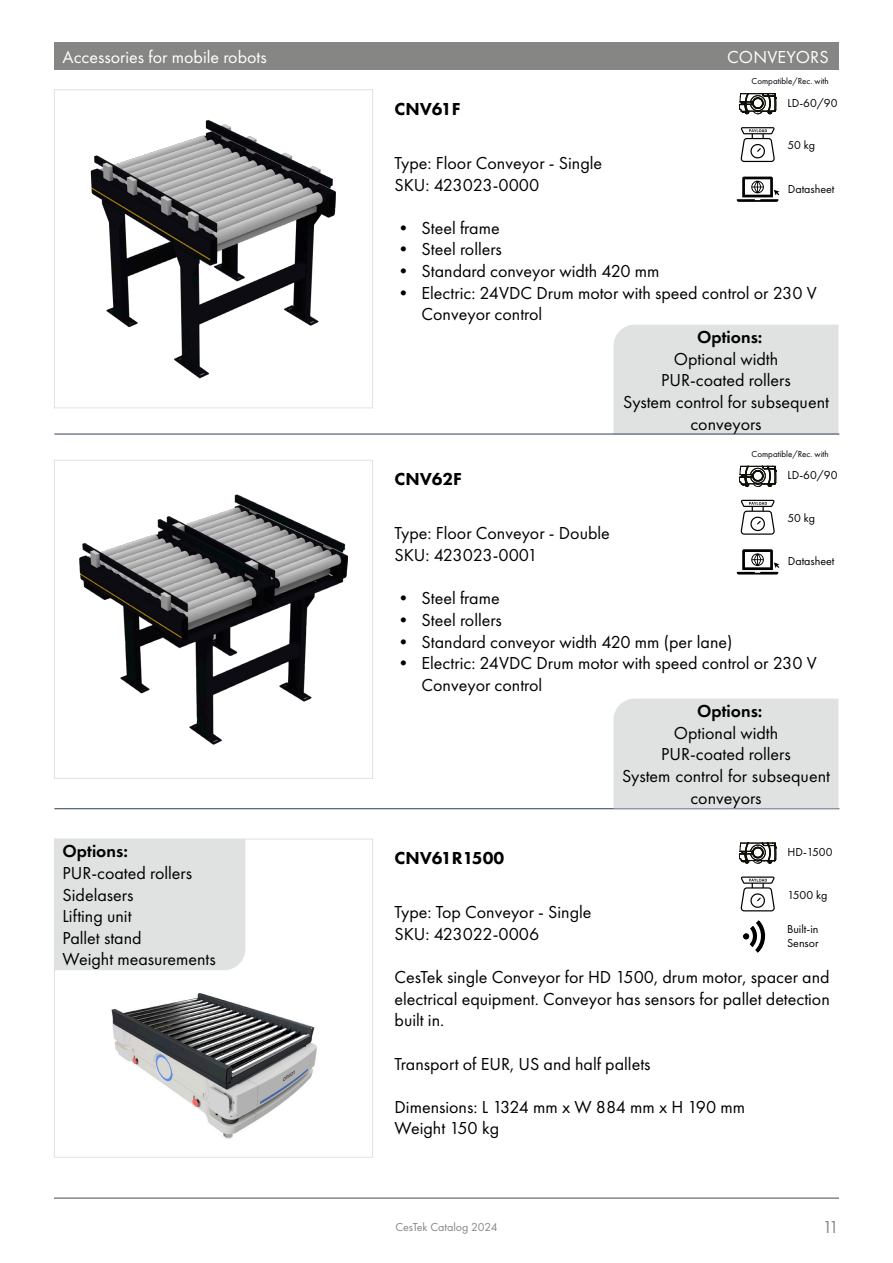
<style>
.page{position:relative;width:893px;height:1263px;background:#fff}
.page>*{position:absolute;margin:0;border:0;box-sizing:border-box;transform-origin:0 0}
.t1{font:18px/21.6px "Futura PT";color:#000}
.t2{font:18px "Futura PT";color:#fff}
.t3{font:600 18px "Futura PT";color:#000}
.t4{font:800 18px "Futura PT";color:#000}
.t5{font:18px "Futura PT";color:#868685}
.t6{font:12px/14.4px "Futura PT";color:#000}
.t7{font:12px "Futura PT";color:#868685}
.t8{font:9px "Futura PT";color:#000}
</style>
<div class="page">
<hr style="left:54px;top:1197px;width:785px;height:2px;background:#868685">
<img style="left:90px;top:119px;width:246px;height:260px">
<div style="left:54px;top:89px;width:319px;height:319px;border:1px solid #e0e2e2"></div>
<img style="left:80px;top:494px;width:267px;height:251px">
<div style="left:54px;top:460px;width:319px;height:319px;border:1px solid #e0e2e2"></div>
<img style="left:111px;top:993px;width:206px;height:146px">
<div style="left:54px;top:43px;width:785px;height:27px;background:#868685"></div>
<hr style="left:54px;top:808px;width:785px;height:1px;background:#304055">
<svg style="left:739px;top:843px;width:38px;height:21px"></svg>
<svg style="left:741px;top:876px;width:34px;height:35px"></svg>
<div style="left:613px;top:325px;width:225px;height:109px;background:#e0e2e2"></div>
<div style="left:613px;top:698px;width:225px;height:110px;background:#e0e2e2"></div>
<div style="left:54px;top:839px;width:191px;height:131px;background:#e0e2e2"></div>
<svg style="left:739px;top:93px;width:38px;height:22px"></svg>
<svg style="left:739px;top:466px;width:38px;height:21px"></svg>
<svg style="left:741px;top:500px;width:34px;height:35px"></svg>
<svg style="left:741px;top:127px;width:34px;height:35px"></svg>
<svg style="left:737px;top:549px;width:42px;height:25px"></svg>
<svg style="left:737px;top:177px;width:42px;height:25px"></svg>
<hr style="left:54px;top:434px;width:785px;height:1px;background:#304055">
<svg style="left:742px;top:920px;width:24px;height:33px"></svg>
<p class="t2" style="left:63px;top:47px;width:206px">Accessories for mobile robots</p>
<p class="t3" style="left:63px;top:840px;width:67px">Options:</p>
<p class="t1" style="left:63px;top:862px;width:131px">PUR-coated rollers</p>
<p class="t1" style="left:63px;top:884px;width:72px">Sidelasers</p>
<p class="t1" style="left:63px;top:905px;width:71px">Lifting unit</p>
<p class="t1" style="left:63px;top:927px;width:81px">Pallet stand</p>
<p class="t1" style="left:63px;top:948px;width:155px">Weight measurements</p>
<p class="t2" style="left:727px;top:47px;width:103px">CONVEYORS</p>
<p class="t4" style="left:395px;top:97px;width:68px">CNV61F</p>
<p class="t8" style="left:752px;top:76px;width:79px">Compatible/Rec. with</p>
<p class="t6" style="left:787px;top:95px;width:52px">LD-60/90</p>
<p class="t6" style="left:787px;top:138px;width:29px">50 kg</p>
<p class="t1" style="left:395px;top:152px;width:209px">Type: Floor Conveyor - Single</p>
<p class="t1" style="left:395px;top:174px;width:146px">SKU: 423023-0000</p>
<p class="t1" style="left:395px;top:217px;width:107px">• Steel frame</p>
<p class="t1" style="left:395px;top:238px;width:109px">• Steel rollers</p>
<p class="t1" style="left:395px;top:260px;width:267px">• Standard conveyor width 420 mm</p>
<p class="t1" style="left:422px;top:282px;width:397px;text-indent:-27px">• Electric: 24VDC Drum motor with speed control or 230 V<br>Conveyor control</p>
<p class="t6" style="left:788px;top:181px;width:48px">Datasheet</p>
<p class="t3" style="left:697px;top:326px;width:67px">Options:</p>
<p class="t1" style="left:674px;top:348px;width:106px">Optional width</p>
<p class="t1" style="left:661px;top:369px;width:131px">PUR-coated rollers</p>
<p class="t1" style="left:623px;top:391px;width:207px;text-align:center">System control for subsequent conveyors</p>
<p class="t4" style="left:395px;top:468px;width:69px">CNV62F</p>
<p class="t8" style="left:752px;top:449px;width:79px">Compatible/Rec. with</p>
<p class="t6" style="left:787px;top:468px;width:52px">LD-60/90</p>
<p class="t6" style="left:787px;top:511px;width:29px">50 kg</p>
<p class="t1" style="left:395px;top:523px;width:217px">Type: Floor Conveyor - Double</p>
<p class="t1" style="left:395px;top:544px;width:145px">SKU: 423023-0001</p>
<p class="t1" style="left:395px;top:587px;width:107px">• Steel frame</p>
<p class="t1" style="left:395px;top:609px;width:109px">• Steel rollers</p>
<p class="t1" style="left:395px;top:631px;width:339px">• Standard conveyor width 420 mm (per lane)</p>
<p class="t1" style="left:422px;top:652px;width:397px;text-indent:-27px">• Electric: 24VDC Drum motor with speed control or 230 V<br>Conveyor control</p>
<p class="t6" style="left:788px;top:554px;width:48px">Datasheet</p>
<p class="t4" style="left:395px;top:847px;width:111px">CNV61R1500</p>
<p class="t3" style="left:697px;top:700px;width:67px">Options:</p>
<p class="t1" style="left:674px;top:722px;width:106px">Optional width</p>
<p class="t1" style="left:661px;top:743px;width:131px">PUR-coated rollers</p>
<p class="t1" style="left:622px;top:765px;width:209px;text-align:center">System control for subsequent conveyors</p>
<p class="t6" style="left:787px;top:845px;width:47px">HD-1500</p>
<p class="t6" style="left:787px;top:887px;width:41px">1500 kg</p>
<p class="t1" style="left:395px;top:901px;width:199px">Type: Top Conveyor - Single</p>
<p class="t1" style="left:395px;top:923px;width:146px">SKU: 423022-0006</p>
<p class="t1" style="left:395px;top:966px;width:437px;text-align:justify">CesTek single Conveyor for HD 1500, drum motor, spacer and electrical equipment. Conveyor has sensors for pallet detection built in.</p>
<p class="t1" style="left:395px;top:1053px;width:257px">Transport of EUR, US and half pallets</p>
<p class="t1" style="left:395px;top:1096px;width:352px">Dimensions: L 1324 mm x W 884 mm x H 190 mm</p>
<p class="t1" style="left:395px;top:1117px;width:106px">Weight 150 kg</p>
<p class="t6" style="left:787px;top:921px;width:33px">Built-in<br>Sensor</p>
<p class="t7" style="left:395px;top:1220px;width:104px">CesTek Catalog 2024</p>
<p class="t5" style="left:823px;top:1216px;width:18px">11</p>
</div>
